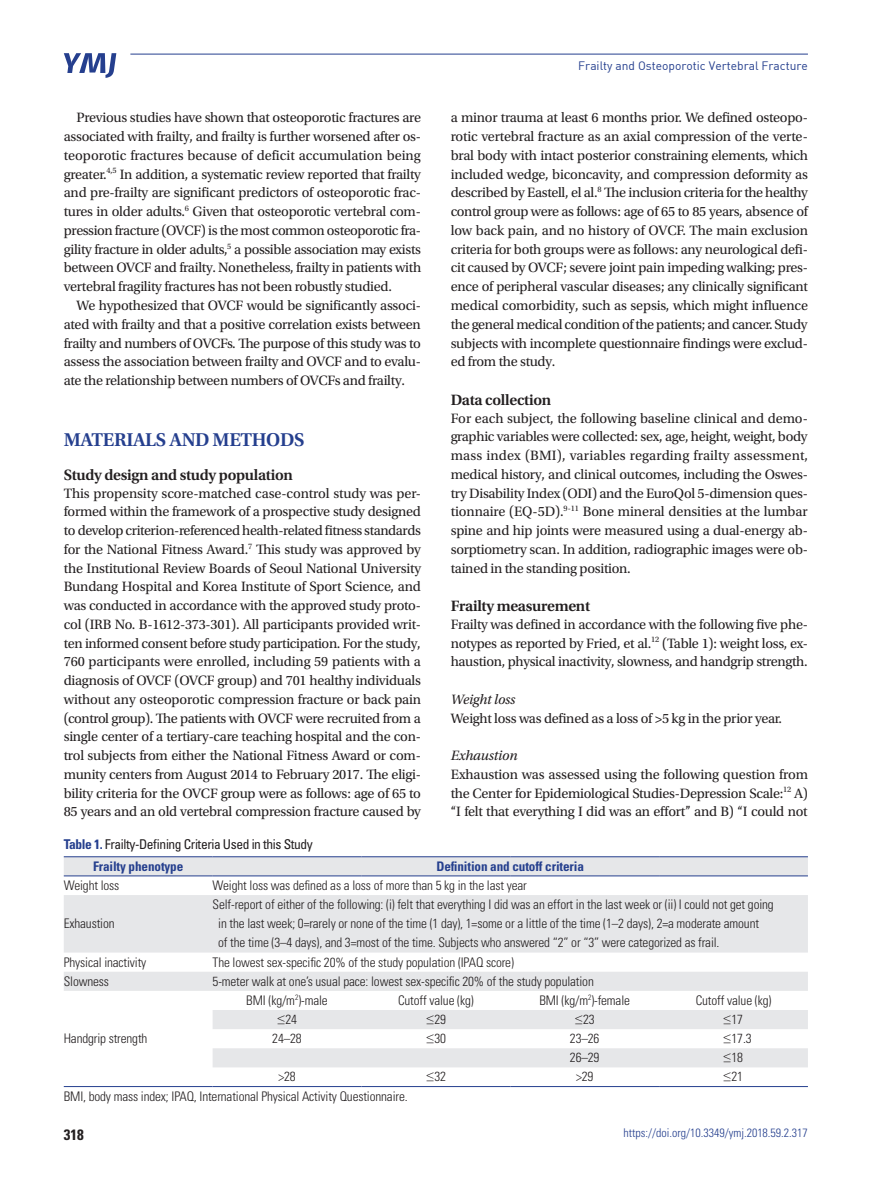
<style>
.page{position:relative;width:893px;height:1191px;background:#fff}
.page>*{position:absolute;margin:0;border:0;box-sizing:border-box;transform-origin:0 0}
.큰제목{font:600 19.5px "Utopia Std";letter-spacing:-.02em;color:#253f8e}
._1_제목{font:600 15.75px "Utopia Std";letter-spacing:-.02em;color:#231f20}
.t1{font:700 condensed 15px "Univers LT Std";color:#231f20}
.본문1{font:14.25px/18.8px "Utopia Std";letter-spacing:-.02em;color:#231f20;text-align:justify}
.본문{font:14.25px/18.8px "Utopia Std";letter-spacing:-.02em;color:#231f20;text-align:justify}
._1__제목{font:italic 14.25px "Utopia Std";letter-spacing:-.01em;color:#231f20}
.표제목{font:condensed 13.5px "Univers LT Std";letter-spacing:-.03em;color:#231f20}
.표본문{font:300 condensed 13.2px/18.8px "Univers LT Std";letter-spacing:-.01em;color:#231f20}
.표설명{font:300 condensed 13.2px "Univers LT Std";letter-spacing:-.01em;color:#231f20}
.표본문-2{font:700 condensed 13.2px "Univers LT Std";letter-spacing:-.01em;color:#253f8e}
.t2{font:300 condensed 12px "Univers LT Std";color:#253f8e}
.교신저자{font:12px "Dinreg";color:#253f8e}
.s1{font-weight:700;color:#253f8e}
.s2{font-family:"Garamond";font-weight:400;font-stretch:normal}
</style>
<div class="page">
<svg style="left:64px;top:53px;width:52px;height:25px"></svg>
<hr style="left:130px;top:54px;width:678px;height:1px;background:#253f8e">
<svg style="left:64px;top:857px;width:744px;height:210px;fill:#e6e7e9"></svg>
<hr style="left:64px;top:1086px;width:149px;height:1px;background:#253f8e">
<hr style="left:213px;top:1086px;width:148px;height:1px;background:#253f8e">
<hr style="left:361px;top:1086px;width:149px;height:1px;background:#253f8e">
<hr style="left:510px;top:1086px;width:149px;height:1px;background:#253f8e">
<hr style="left:659px;top:1086px;width:149px;height:1px;background:#253f8e">
<hr style="left:64px;top:856px;width:149px;height:1px;background:#253f8e">
<hr style="left:213px;top:856px;width:148px;height:1px;background:#253f8e">
<hr style="left:361px;top:856px;width:149px;height:1px;background:#253f8e">
<hr style="left:510px;top:856px;width:149px;height:1px;background:#253f8e">
<hr style="left:659px;top:856px;width:149px;height:1px;background:#253f8e">
<hr style="left:64px;top:875px;width:149px;height:1px;background:#253f8e">
<hr style="left:213px;top:875px;width:148px;height:1px;background:#253f8e">
<hr style="left:361px;top:875px;width:149px;height:1px;background:#253f8e">
<hr style="left:510px;top:875px;width:149px;height:1px;background:#253f8e">
<hr style="left:659px;top:875px;width:149px;height:1px;background:#253f8e">
<p class="본문" style="left:64px;top:109px;width:359px;text-indent:13px">Previous studies have shown that osteoporotic fractures are associated with frailty, and frailty is further worsened after os&shy;teoporotic fractures because of deficit accumulation being greater.<sup>4,5</sup> In addition, a systematic review reported that frailty and pre-frailty are significant predictors of osteoporotic frac&shy;tures in older adults.<sup>6</sup> Given that osteoporotic vertebral com&shy;pression fracture (OVCF) is the most common osteoporotic fra&shy;gility fracture in older adults,<sup>5</sup> a possible association may exists between OVCF and frailty. Nonetheless, frailty in patients with vertebral fragility fractures has not been robustly studied.</p>
<p class="본문" style="left:64px;top:296px;width:359px;text-indent:13px">We hypothesized that OVCF would be significantly associ&shy;ated with frailty and that a positive correlation exists between frailty and numbers of OVCFs. The purpose of this study was to assess the association between frailty and OVCF and to evalu&shy;ate the relationship between numbers of OVCFs and frailty.</p>
<p class="큰제목" style="left:64px;top:428px;width:242px">MATERIALS AND METHODS</p>
<p class="_1_제목" style="left:64px;top:466px;width:231px">Study design and study population</p>
<p class="본문1" style="left:64px;top:484px;width:359px">This propensity score-matched case-control study was per&shy;formed within the framework of a prospective study designed to develop criterion-referenced health-related fitness standards for the National Fitness Award.<sup>7</sup> This study was approved by the Institutional Review Boards of Seoul National University Bundang Hospital and Korea Institute of Sport Science, and was conducted in accordance with the approved study proto&shy;col (IRB No. B-1612-373-301). All participants provided writ&shy;ten informed consent before study participation. For the study, 760 participants were enrolled, including 59 patients with a diagnosis of OVCF (OVCF group) and 701 healthy individuals without any osteoporotic compression fracture or back pain (control group). The patients with OVCF were recruited from a single center of a tertiary-care teaching hospital and the con&shy;trol subjects from either the National Fitness Award or com&shy;munity centers from August 2014 to February 2017. The eligi&shy;bility criteria for the OVCF group were as follows: age of 65 to 85 years and an old vertebral compression fracture caused by</p>
<p class="교신저자" style="left:578px;top:58px;width:231px">Frailty and Osteoporotic Vertebral Fracture</p>
<p class="본문1" style="left:451px;top:109px;width:359px">a minor trauma at least 6 months prior. We defined osteopo&shy;rotic vertebral fracture as an axial compression of the verte&shy;bral body with intact posterior constraining elements, which included wedge, biconcavity, and compression deformity as described by Eastell, el al.<sup>8</sup> The inclusion criteria for the healthy control group were as follows: age of 65 to 85 years, absence of low back pain, and no history of OVCF. The main exclusion criteria for both groups were as follows: any neurological defi&shy;cit caused by OVCF; severe joint pain impeding walking; pres&shy;ence of peripheral vascular diseases; any clinically significant medical comorbidity, such as sepsis, which might influence the general medical condition of the patients; and cancer. Study subjects with incomplete questionnaire findings were exclud&shy;ed from the study.</p>
<p class="_1_제목" style="left:451px;top:391px;width:102px">Data collection</p>
<p class="본문1" style="left:451px;top:409px;width:359px">For each subject, the following baseline clinical and demo&shy;graphic variables were collected: sex, age, height, weight, body mass index (BMI), variables regarding frailty assessment, medical history, and clinical outcomes, including the Oswes&shy;try Disability Index (ODI) and the EuroQol 5-dimension ques&shy;tionnaire (EQ-5D).<sup>9-11</sup> Bone mineral densities at the lumbar spine and hip joints were measured using a dual-energy ab&shy;sorptiometry scan. In addition, radiographic images were ob&shy;tained in the standing position.</p>
<p class="_1_제목" style="left:451px;top:597px;width:141px">Frailty measurement</p>
<p class="본문1" style="left:451px;top:615px;width:359px">Frailty was defined in accordance with the following five phe&shy;notypes as reported by Fried, et al.<sup>12</sup> (Table 1): weight loss, ex&shy;haustion, physical inactivity, slowness, and handgrip strength.</p>
<p class="_1__제목" style="left:451px;top:691px;width:66px">Weight loss</p>
<p class="본문1" style="left:451px;top:709px;width:333px">Weight loss was defined as a loss of &gt;5 kg in the prior year.</p>
<p class="_1__제목" style="left:451px;top:748px;width:68px">Exhaustion</p>
<p class="본문1" style="left:451px;top:765px;width:359px">Exhaustion was assessed using the following question from the Center for Epidemiological Studies-Depression Scale:<sup>12</sup> A) ‘‘I felt that everything I did was an effort’’ and B) ‘‘I could not</p>
<p class="표제목" style="left:64px;top:836px;width:251px"><span class="s1">Table 1.</span> Frailty-Defining Criteria Used in this Study</p>
<p class="표본문-2" style="left:93px;top:858px;width:92px">Frailty phenotype</p>
<p class="표본문-2" style="left:437px;top:858px;width:149px">Definition and cutoff criteria</p>
<p class="표본문" style="left:64px;top:876px;width:57px">Weight loss</p>
<p class="표본문" style="left:213px;top:876px;width:316px">Weight loss was defined as a loss of more than 5 kg in the last year</p>
<p class="표본문" style="left:64px;top:914px;width:52px">Exhaustion</p>
<p class="표본문" style="left:218px;top:895px;width:557px;text-indent:-6px">Self-report of either of the following: (i) felt that everything I did was an effort in the last week or (ii) I could not get going in the last week; 0=rarely or none of the time (1 day), 1=some or a little of the time (1–2 days), 2=a moderate amount<br>of the time (3–4 days), and 3=most of the time. Subjects who answered “2” or “3” were categorized as frail.</p>
<p class="표본문" style="left:64px;top:952px;width:84px">Physical inactivity</p>
<p class="표본문" style="left:213px;top:952px;width:303px">The lowest sex-specific 20% of the study population (IPAQ score)</p>
<p class="표본문" style="left:64px;top:971px;width:47px">Slowness</p>
<p class="표본문" style="left:213px;top:971px;width:383px">5-meter walk at one’s usual pace: lowest sex-specific 20% of the study population</p>
<p class="표본문" style="left:246px;top:990px;width:83px">BMI (kg/m<sup>2</sup>)-male</p>
<p class="표본문" style="left:398px;top:990px;width:77px">Cutoff value (kg)</p>
<p class="표본문" style="left:539px;top:990px;width:92px">BMI (kg/m<sup>2</sup>)-female</p>
<p class="표본문" style="left:696px;top:990px;width:77px">Cutoff value (kg)</p>
<p class="표본문" style="left:277px;top:1010px;width:22px"><span class="s2">≤</span>24</p>
<p class="표본문" style="left:426px;top:1010px;width:22px"><span class="s2">≤</span>29</p>
<p class="표본문" style="left:575px;top:1010px;width:22px"><span class="s2">≤</span>23</p>
<p class="표본문" style="left:723px;top:1010px;width:22px"><span class="s2">≤</span>17</p>
<p class="표본문" style="left:272px;top:1029px;width:31px">24–28</p>
<p class="표본문" style="left:426px;top:1029px;width:22px"><span class="s2">≤</span>30</p>
<p class="표본문" style="left:570px;top:1029px;width:31px">23–26</p>
<p class="표본문" style="left:723px;top:1029px;width:30px"><span class="s2">≤</span>17.3</p>
<p class="표본문" style="left:570px;top:1048px;width:31px">26–29</p>
<p class="표본문" style="left:723px;top:1048px;width:22px"><span class="s2">≤</span>18</p>
<p class="표본문" style="left:278px;top:1067px;width:19px">&gt;28</p>
<p class="표본문" style="left:426px;top:1067px;width:22px"><span class="s2">≤</span>32</p>
<p class="표본문" style="left:576px;top:1067px;width:19px">&gt;29</p>
<p class="표본문" style="left:723px;top:1067px;width:22px"><span class="s2">≤</span>21</p>
<p class="표설명" style="left:64px;top:1088px;width:345px">BMI, body mass index; IPAQ, International Physical Activity Questionnaire.</p>
<p class="표본문" style="left:64px;top:1029px;width:85px">Handgrip strength</p>
<p class="t1" style="left:64px;top:1125px;width:21px">318</p>
<p class="t2" style="left:623px;top:1125px;width:186px">https://doi.org/10.3349/ymj.2018.59.2.317</p>
</div>
